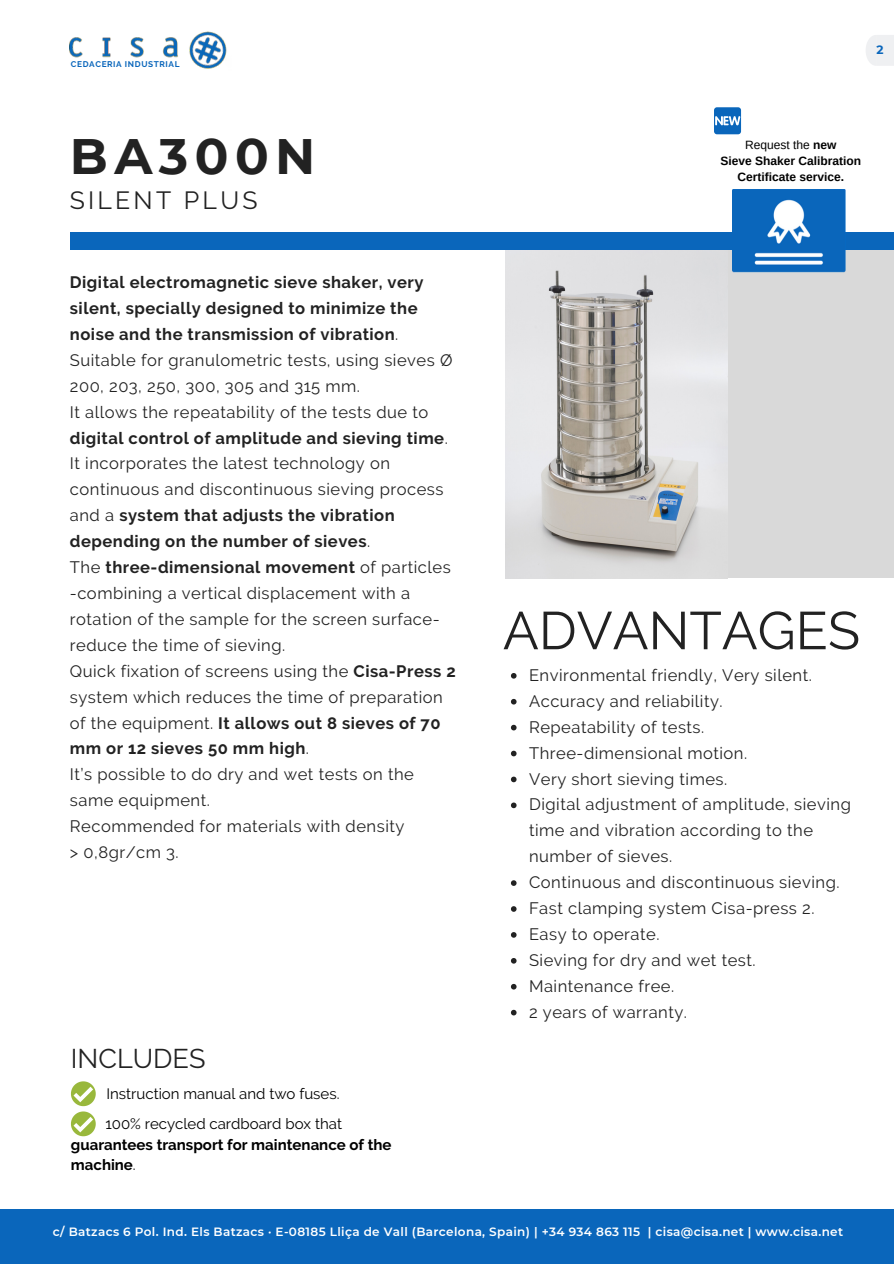
<style>
.page{position:relative;width:894px;height:1264px;background:#fff}
.page>*{position:absolute;margin:0;border:0;box-sizing:border-box;transform-origin:0 0}
.t1{font:52.95px "Raleway";color:#222}
.t2{font:700 49.65px "Montserrat";letter-spacing:.13em;color:#222}
.t3{font:27px "Raleway";color:#222}
.t4{font:24.9px "Raleway";letter-spacing:.13em;color:#222}
.t5{font:16.5px/26px "Raleway";letter-spacing:.03em;color:#222}
.t6{font:15px/30.2px "Raleway";color:#000}
.t7{font:700 15px/20.2px "Raleway";color:#000}
.t8{font:600 12px "Montserrat";letter-spacing:.03em;color:#fff}
.t9{font:700 12px/15.8px "Arimo";color:#000;text-align:center}
.t10{font:700 12px "Montserrat";color:#0a66bb}
.t11{font:700 8.25px "Raleway";letter-spacing:.07em;color:#0a66bb}
.s1{font-weight:700}
.s2{font-weight:400}
</style>
<div class="page">
<svg style="left:511px;top:673px;width:5px;height:5px"></svg>
<svg style="left:511px;top:699px;width:5px;height:5px"></svg>
<svg style="left:511px;top:724px;width:5px;height:6px"></svg>
<svg style="left:511px;top:750px;width:5px;height:6px"></svg>
<svg style="left:511px;top:776px;width:5px;height:6px"></svg>
<svg style="left:511px;top:802px;width:5px;height:6px"></svg>
<svg style="left:511px;top:880px;width:5px;height:5px"></svg>
<svg style="left:511px;top:906px;width:5px;height:5px"></svg>
<svg style="left:511px;top:932px;width:5px;height:5px"></svg>
<svg style="left:511px;top:958px;width:5px;height:5px"></svg>
<svg style="left:511px;top:983px;width:5px;height:6px"></svg>
<svg style="left:511px;top:1009px;width:5px;height:6px"></svg>
<div style="left:0;top:1209px;width:893px;height:54px;background:#0a66bb"></div>
<img style="left:70px;top:31px;width:157px;height:38px">
<div style="left:713px;top:107px;width:27px;height:27px;background:#0a66bb;border-radius:3px"></div>
<svg style="left:715px;top:116px;width:25px;height:9px"></svg>
<div style="left:604px;top:242px;width:289px;height:335px;background:#d9d9d9"></div>
<img style="left:505px;top:249px;width:222px;height:329px">
<div style="left:70px;top:232px;width:823px;height:17px;background:#0a66bb"></div>
<img style="left:732px;top:190px;width:116px;height:83px">
<svg style="left:866px;top:35px;width:27px;height:31px"></svg>
<svg style="left:71px;top:1081px;width:25px;height:55px"></svg>
<p class="t11" style="left:71px;top:60px;width:110px">CEDACERIA INDUSTRIAL</p>
<p class="t10" style="left:876px;top:43px;width:9px">2</p>
<h2 class="t2" style="left:70px;top:125px;width:247px">BA300N</h2>
<h3 class="t4" style="left:70px;top:185px;width:189px">SILENT PLUS</h3>
<p class="t5" style="left:70px;top:269px;width:387px"><span class="s1">Digital electromagnetic sieve shaker, very silent, specially designed to minimize the noise and the transmission of vibration</span>.<br>Suitable for granulometric tests, using sieves Ø 200, 203, 250, 300, 305 and 315 mm.<br>It allows the repeatability of the tests due to <span class="s1">digital control of amplitude and sieving time</span>.<br>It incorporates the latest technology on continuous and discontinuous sieving process and a <span class="s1">system that adjusts the vibration depending on the number of sieves</span>.<br>The <span class="s1">three-dimensional movement</span> of particles -combining a vertical displacement with a rotation of the sample for the screen surface&shy;reduce the time of sieving.<br>Quick fixation of screens using the <span class="s1">Cisa-Press 2 </span>system which reduces the time of preparation of the equipment. <span class="s1">It allows out 8 sieves of 70 mm or 12 sieves 50 mm high</span>.<br>It’s possible to do dry and wet tests on the same equipment.<br>Recommended for materials with density<br>&gt; 0,8gr/cm 3.</p>
<h3 class="t3" style="left:71px;top:1042px;width:136px">INCLUDES</h3>
<p class="t6" style="left:105px;top:1078px;width:238px">Instruction manual and two fuses.<br>100% recycled cardboard box that</p>
<p class="t7" style="left:71px;top:1134px;width:322px">guarantees transport for maintenance of the machine<span class="s2">.</span></p>
<p class="t9" style="left:720px;top:137px;width:142px"><span class="s2">Request the</span> new<br>Sieve Shaker Calibration<br>Certificate service.</p>
<h1 class="t1" style="left:503px;top:599px;width:358px">ADVANTAGES</h1>
<p class="t5" style="left:529px;top:662px;width:323px">Environmental friendly, Very silent.<br>Accuracy and reliability.<br>Repeatability of tests.<br>Three-dimensional motion.<br>Very short sieving times.<br>Digital adjustment of amplitude, sieving time and vibration according to the number of sieves.<br>Continuous and discontinuous sieving.<br>Fast clamping system Cisa-press 2.<br>Easy to operate.<br>Sieving for dry and wet test.<br>Maintenance free.<br>2 years of warranty.</p>
<p class="t8" style="left:53px;top:1224px;width:791px">c/ Batzacs 6 Pol. Ind. Els Batzacs · E-08185 Lliça de Vall (Barcelona, Spain) | +34 934 863 115 | cisa@cisa.net | www.cisa.net</p>
</div>
